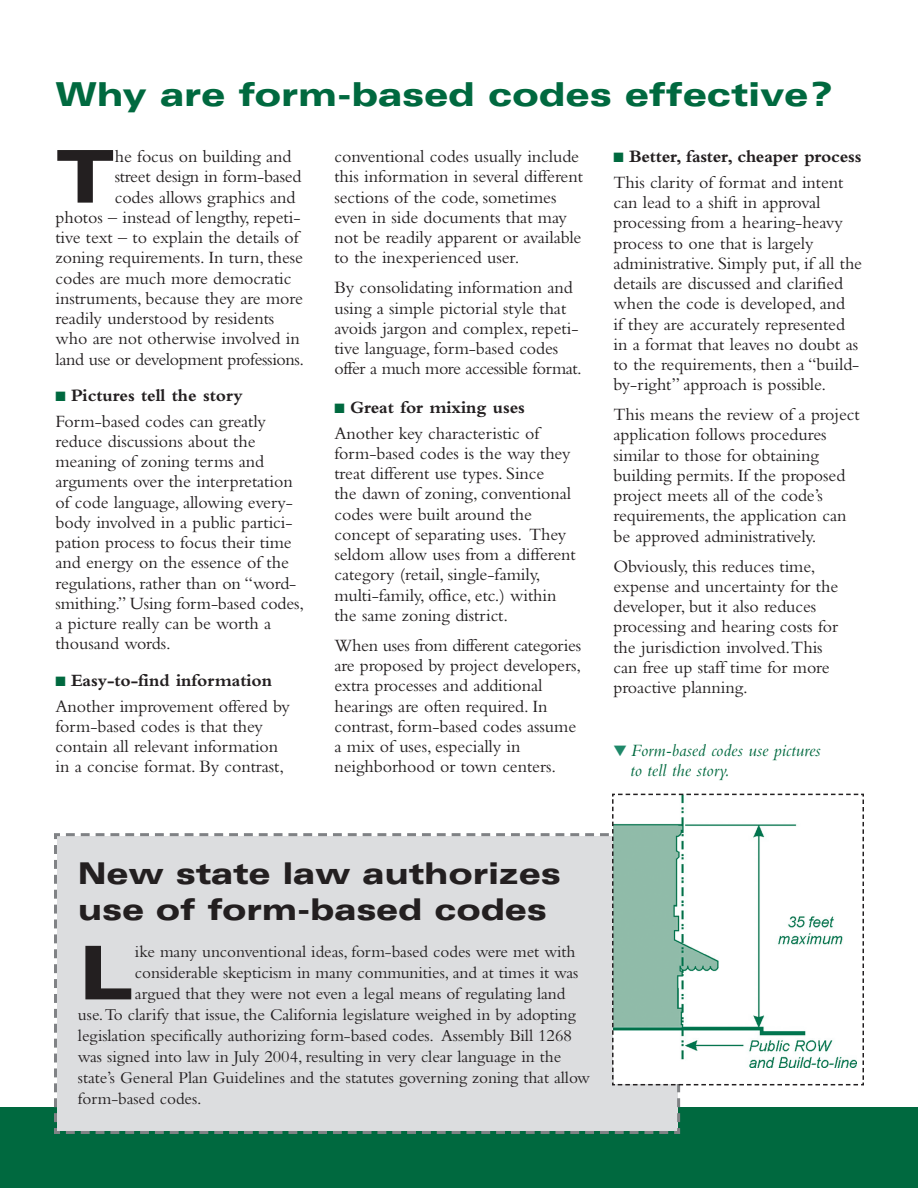
<style>
.page{position:relative;width:918px;height:1188px;background:#fff}
.page>*{position:absolute;margin:0;border:0;box-sizing:border-box;transform-origin:0 0}
.t1{font:900 expanded 74.25px "Univers";color:#231f20}
.t2{font:900 expanded 72.9px "Univers";color:#231f20}
.t3{font:900 expanded 33px "Univers";letter-spacing:-.01em;color:#00693f}
.t4{font:900 expanded 30px/36px "Univers";letter-spacing:-.01em;color:#231f20}
.t5{font:18px/20.2px "Bembo";letter-spacing:-.005em;color:#231f20}
.t6{font:700 18px/25.7px "Bembo";letter-spacing:-.015em;color:#231f20}
.t7{font:italic 18px/20.2px "Bembo";color:#00693f}
.t8{font:17.25px "Bembo";letter-spacing:-.005em;color:#231f20}
.s1{color:#00693f}
.s2{font-weight:700}
.s3{font-weight:400}
.s4{color:#1e8869}
</style>
<div class="page">
<div style="left:0;top:1107px;width:918px;height:81px;background:#00693f"></div>
<div style="left:54px;top:833px;width:627px;height:301px;background:#dcdddf"></div>
<svg style="left:611px;top:793px;width:253px;height:293px"></svg>
<h3 class="t3" style="left:56px;top:82px;width:779px">Why are form-based codes effective?</h3>
<h2 class="t2" style="left:56px;top:150px;width:61px">T</h2>
<p class="t5" style="left:115px;top:148px;width:178px">he focus on building and</p>
<p class="t5" style="left:115px;top:168px;width:188px">street design in form-based</p>
<p class="t5" style="left:115px;top:189px;width:182px">codes allows graphics and</p>
<p class="t5" style="left:55px;top:209px;width:246px">photos – instead of lengthy, repeti-</p>
<p class="t5" style="left:55px;top:229px;width:245px">tive text – to explain the details of</p>
<p class="t5" style="left:55px;top:249px;width:249px">zoning requirements. In turn, these</p>
<p class="t5" style="left:55px;top:270px;width:237px">codes are much more democratic</p>
<p class="t5" style="left:55px;top:290px;width:249px">instruments, because they are more</p>
<p class="t5" style="left:55px;top:310px;width:220px">readily understood by residents</p>
<p class="t5" style="left:55px;top:330px;width:246px">who are not otherwise involved in</p>
<p class="t5" style="left:55px;top:351px;width:250px">land use or development professions.</p>
<p class="t5" style="left:55px;top:384px;width:212px;line-height:25.7px"><span class="s1">■</span> <span class="s2">Pictures tell the story<br></span>Form-based codes can greatly</p>
<p class="t5" style="left:55px;top:433px;width:250px">reduce discussions about the meaning of zoning terms and arguments over the interpretation of code language, allowing every&shy;body involved in a public partici&shy;pation process to focus their time and energy on the essence of the regulations, rather than on “word&shy;smithing.” Using form-based codes, a picture really can be worth a thousand words.</p>
<p class="t5" style="left:55px;top:669px;width:236px;line-height:25.7px"><span class="s1">■</span> <span class="s2">Easy-to-find information<br></span>Another improvement offered by</p>
<p class="t5" style="left:55px;top:718px;width:230px">form-based codes is that they contain all relevant information in a concise format. By contrast,</p>
<p class="t5" style="left:334px;top:148px;width:250px">conventional codes usually include this information in several different sections of the code, sometimes even in side documents that may not be readily apparent or available to the inexperienced user.</p>
<p class="t5" style="left:334px;top:279px;width:249px">By consolidating information and using a simple pictorial style that avoids jargon and complex, repeti&shy;tive language, form-based codes offer a much more accessible format.</p>
<p class="t5" style="left:334px;top:396px;width:206px;line-height:25.7px"><span class="s1">■</span> <span class="s2">Great for mixing uses<br></span>Another key characteristic of</p>
<p class="t5" style="left:334px;top:445px;width:243px">form-based codes is the way they treat different use types. Since<br>the dawn of zoning, conventional codes were built around the concept of separating uses. They seldom allow uses from a different category (retail, single-family, multi-family, office, etc.) within the same zoning district.</p>
<p class="t5" style="left:334px;top:637px;width:248px">When uses from different categories are proposed by project developers, extra processes and additional hearings are often required. In contrast, form-based codes assume a mix of uses, especially in neighborhood or town centers.</p>
<p class="t6" style="left:613px;top:145px;width:250px"><span class="s1">■</span> Better, faster, cheaper process<br><span class="s3">This clarity of format and intent</span></p>
<p class="t5" style="left:613px;top:194px;width:250px">can lead to a shift in approval processing from a hearing-heavy process to one that is largely administrative. Simply put, if all the details are discussed and clarified when the code is developed, and<br>if they are accurately represented in a format that leaves no doubt as to the requirements, then a “build&shy;by-right” approach is possible.</p>
<p class="t5" style="left:613px;top:406px;width:248px">This means the review of a project application follows procedures similar to those for obtaining building permits. If the proposed project meets all of the code’s requirements, the application can be approved administratively.</p>
<p class="t5" style="left:613px;top:558px;width:226px">Obviously, this reduces time, expense and uncertainty for the developer, but it also reduces processing and hearing costs for the jurisdiction involved.This can free up staff time for more proactive planning.</p>
<p class="t7" style="left:630px;top:742px;width:192px;text-indent:-17px"><span class="s4">▼</span> Form-based codes use pictures to tell the story.</p>
<h3 class="t4" style="left:78px;top:858px;width:484px">New state law authorizes use of form-based codes</h3>
<h1 class="t1" style="left:78px;top:946px;width:56px">L</h1>
<p class="t8" style="left:135px;top:946px;width:442px">ike many unconventional ideas, form-based codes were met with</p>
<p class="t8" style="left:135px;top:967px;width:445px">considerable skepticism in many communities, and at times it was</p>
<p class="t8" style="left:135px;top:988px;width:432px">argued that they were not even a legal means of regulating land</p>
<p class="t8" style="left:78px;top:1009px;width:499px">use.To clarify that issue, the California legislature weighed in by adopting</p>
<p class="t8" style="left:78px;top:1030px;width:495px">legislation specifically authorizing form-based codes. Assembly Bill 1268</p>
<p class="t8" style="left:78px;top:1051px;width:485px">was signed into law in July 2004, resulting in very clear language in the</p>
<p class="t8" style="left:78px;top:1072px;width:513px">state’s General Plan Guidelines and the statutes governing zoning that allow</p>
<p class="t8" style="left:78px;top:1093px;width:125px">form-based codes.</p>
</div>
